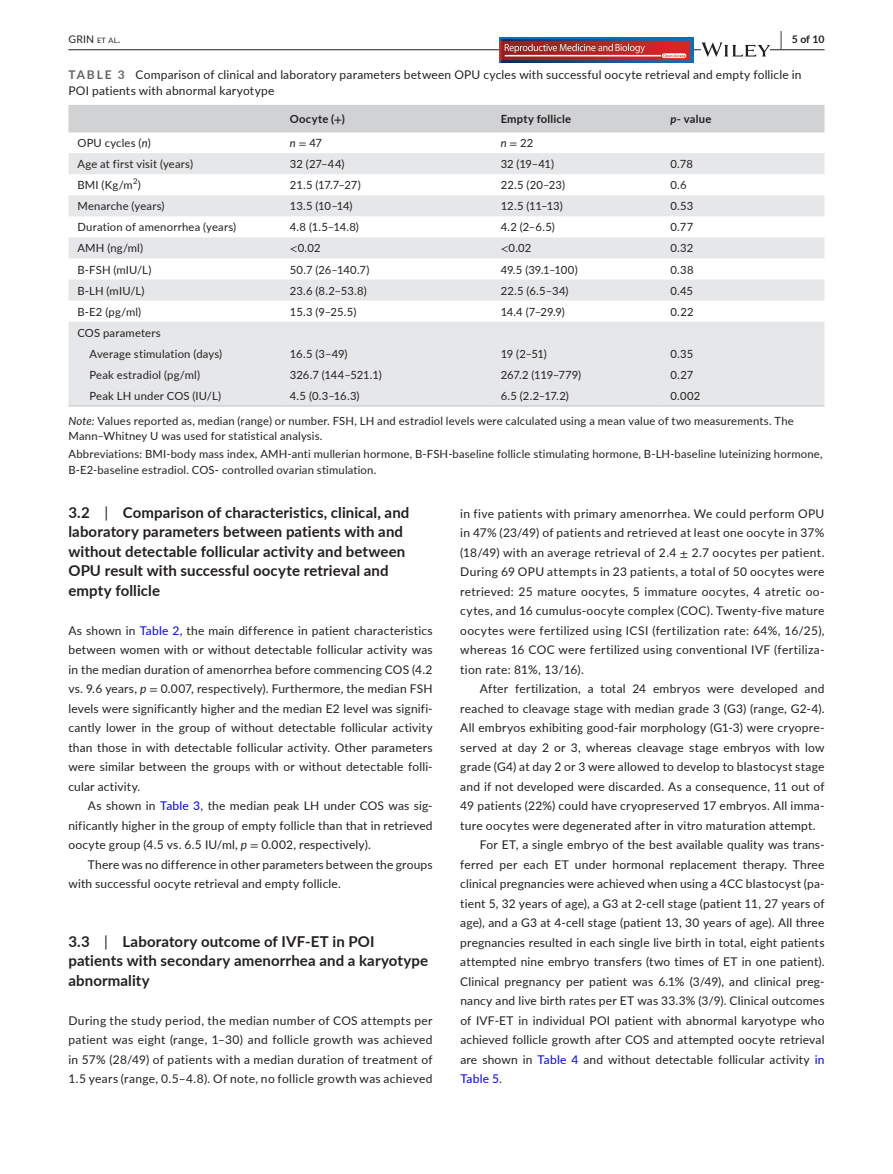
<style>
.page{position:relative;width:893px;height:1174px;background:#fff}
.page>*{position:absolute;margin:0;border:0;box-sizing:border-box;transform-origin:0 0}
.t1{font:700 15px/19.5px "Lato";letter-spacing:.01em;color:#231f20}
.t2{font:12px/19.5px "Lato";letter-spacing:.015em;color:#231f20;text-align:justify}
.t3{font:12px "Lato";letter-spacing:.015em;color:#00f}
.t4{font:11.25px/21px "Lato";letter-spacing:.015em;color:#231f20}
.t5{font:700 11.25px "Lato";letter-spacing:.02em;color:#231f20}
.t6{font:11.25px "Lato";letter-spacing:-.005em;color:#231f20}
.t7{font:11.25px "Lato";letter-spacing:-.015em;color:#231f20}
.t8{font:10.5px "Lato";color:#231f20}
.t9{font:700 10.5px "Lato";color:#231f20}
.t10{font:7.8px "Lato";color:#231f20}
.s1{font-size:7.35px}
.s2{font-size:19.5px}
.s3{font-weight:700;color:#636366}
.s4{font-family:"STIX"}
.s5{font-style:italic}
.s6{font-weight:400}
.s7{color:#00f}
.s8{color:#231f20}
</style>
<div class="page">
<hr style="left:68px;top:49px;width:756px;height:1px;background:#231f20">
<img style="left:499px;top:37px;width:195px;height:25px">
<svg style="left:701px;top:42px;width:69px;height:15px"></svg>
<div style="left:68px;top:105px;width:756px;height:27px;background:#d1d2d4"></div>
<svg style="left:68px;top:153px;width:756px;height:252px;fill:#e6e7e9"></svg>
<hr style="left:68px;top:405px;width:213px;height:2px;background:#d1d2d4">
<hr style="left:281px;top:405px;width:211px;height:2px;background:#d1d2d4">
<hr style="left:492px;top:405px;width:170px;height:2px;background:#d1d2d4">
<hr style="left:662px;top:405px;width:162px;height:2px;background:#d1d2d4">
<p class="t8" style="left:68px;top:31px;width:53px">GRIN <span class="s1">et al</span>.</p>
<p class="t9" style="left:780px;top:31px;width:46px"><span class="s2">|</span> 5 of 10</p>
<p class="t2" style="left:69px;top:66px;width:735px;line-height:16.5px"><span class="s3">TABLE 3</span> Comparison of clinical and laboratory parameters between OPU cycles with successful oocyte retrieval and empty follicle in<br>POI patients with abnormal karyotype</p>
<p class="t5" style="left:290px;top:111px;width:57px">Oocyte (<span class="s4">+</span>)</p>
<p class="t5" style="left:501px;top:111px;width:72px">Empty follicle</p>
<p class="t5" style="left:671px;top:111px;width:42px"><span class="s5">p</span>- value</p>
<p class="t4" style="left:77px;top:132px;width:75px">OPU cycles (<span class="s5">n</span>)</p>
<p class="t4" style="left:290px;top:132px;width:34px"><span class="s5">n</span><span class="s4">=</span>47</p>
<p class="t4" style="left:501px;top:132px;width:34px"><span class="s5">n</span><span class="s4">=</span>22</p>
<p class="t4" style="left:77px;top:153px;width:117px">Age at first visit (years)</p>
<p class="t4" style="left:290px;top:153px;width:56px">32 (27–44)</p>
<p class="t4" style="left:501px;top:153px;width:55px">32 (19–41)</p>
<p class="t4" style="left:671px;top:153px;width:24px">0.78</p>
<p class="t4" style="left:77px;top:174px;width:65px">BMI (Kg/m )</p>
<p class="t10" style="left:133px;top:176px;width:6px">2</p>
<p class="t4" style="left:290px;top:174px;width:72px">21.5 (17.7–27)</p>
<p class="t4" style="left:501px;top:174px;width:66px">22.5 (20–23)</p>
<p class="t4" style="left:670px;top:174px;width:18px">0.6</p>
<p class="t4" style="left:77px;top:195px;width:89px">Menarche (years)</p>
<p class="t4" style="left:290px;top:195px;width:64px">13.5 (10–14)</p>
<p class="t4" style="left:501px;top:195px;width:64px">12.5 (11–13)</p>
<p class="t4" style="left:670px;top:195px;width:24px">0.53</p>
<p class="t4" style="left:77px;top:216px;width:160px">Duration of amenorrhea (years)</p>
<p class="t4" style="left:290px;top:216px;width:71px">4.8 (1.5–14.8)</p>
<p class="t4" style="left:501px;top:216px;width:56px">4.2 (2–6.5)</p>
<p class="t4" style="left:670px;top:216px;width:24px">0.77</p>
<p class="t4" style="left:77px;top:237px;width:67px">AMH (ng/ml)</p>
<p class="t4" style="left:290px;top:237px;width:32px"><span class="s4">&lt;</span>0.02</p>
<p class="t4" style="left:501px;top:237px;width:32px"><span class="s4">&lt;</span>0.02</p>
<p class="t4" style="left:670px;top:237px;width:24px">0.32</p>
<p class="t4" style="left:77px;top:258px;width:75px">B-FSH (mIU/L)</p>
<p class="t4" style="left:290px;top:258px;width:81px">50.7 (26–140.7)</p>
<p class="t4" style="left:501px;top:258px;width:79px">49.5 (39.1–100)</p>
<p class="t4" style="left:670px;top:258px;width:25px">0.38</p>
<p class="t4" style="left:77px;top:279px;width:69px">B-LH (mIU/L)</p>
<p class="t4" style="left:290px;top:279px;width:78px">23.6 (8.2–53.8)</p>
<p class="t4" style="left:501px;top:279px;width:69px">22.5 (6.5–34)</p>
<p class="t4" style="left:670px;top:279px;width:24px">0.45</p>
<p class="t4" style="left:77px;top:301px;width:65px">B-E2 (pg/ml)</p>
<p class="t4" style="left:290px;top:301px;width:68px">15.3 (9–25.5)</p>
<p class="t4" style="left:501px;top:301px;width:66px">14.4 (7–29.9)</p>
<p class="t4" style="left:670px;top:301px;width:25px">0.22</p>
<p class="t4" style="left:89px;top:322px;width:134px;text-indent:-12px">COS parameters<br>Average stimulation (days)</p>
<p class="t4" style="left:290px;top:343px;width:59px">16.5 (3–49)</p>
<p class="t4" style="left:501px;top:343px;width:48px">19 (2–51)</p>
<p class="t4" style="left:670px;top:343px;width:24px">0.35</p>
<p class="t4" style="left:89px;top:364px;width:112px">Peak estradiol (pg/ml)</p>
<p class="t6" style="left:290px;top:367px;width:93px">326.7 (144–521.1)</p>
<p class="t7" style="left:501px;top:367px;width:82px">267.2 (119–779)</p>
<p class="t4" style="left:670px;top:364px;width:24px">0.27</p>
<p class="t4" style="left:89px;top:385px;width:133px">Peak LH under COS (IU/L)</p>
<p class="t4" style="left:290px;top:385px;width:71px">4.5 (0.3–16.3)</p>
<p class="t4" style="left:501px;top:385px;width:70px">6.5 (2.2–17.2)</p>
<p class="t4" style="left:68px;top:383px;width:727px;line-height:24.8px;text-indent:602px">0.002<br><span class="s5">Note:</span> Values reported as, median (range) or number. FSH, LH and estradiol levels were calculated using a mean value of two measurements. The</p>
<p class="t4" style="left:68px;top:427px;width:756px;line-height:18px">Mann–Whitney U was used for statistical analysis.<br>Abbreviations: BMI-body mass index, AMH-anti mullerian hormone, B-FSH-baseline follicle stimulating hormone, B-LH-baseline luteinizing hormone,</p>
<p class="t4" style="left:68px;top:459px;width:309px">B-E2-baseline estradiol. COS- controlled ovarian stimulation.</p>
<p class="t1" style="left:68px;top:502px;width:343px">3.2 <span class="s6">|</span> Comparison of characteristics, clinical, and laboratory parameters between patients with and without detectable follicular activity and between OPU result with successful oocyte retrieval and empty follicle</p>
<p class="t2" style="left:68px;top:620px;width:366px">As shown in <span class="s7">Table 2</span>, the main difference in patient characteristics between women with or without detectable follicular activity was in the median duration of amenorrhea before commencing COS (4.2 vs. 9.6 years, <span class="s5">p</span> <span class="s4">=</span> 0.007, respectively). Furthermore, the median FSH levels were significantly higher and the median E2 level was signifi&shy;cantly lower in the group of without detectable follicular activity than those in with detectable follicular activity. Other parameters were similar between the groups with or without detectable folli&shy;cular activity.</p>
<p class="t2" style="left:68px;top:795px;width:366px;text-indent:19px">As shown in <span class="s7">Table 3</span>, the median peak LH under COS was sig&shy;nificantly higher in the group of empty follicle than that in retrieved oocyte group (4.5 vs. 6.5 IU/ml, <span class="s5">p</span> <span class="s4">=</span> 0.002, respectively).</p>
<p class="t2" style="left:68px;top:854px;width:366px;text-indent:20px">There was no difference in other parameters between the groups with successful oocyte retrieval and empty follicle.</p>
<p class="t1" style="left:68px;top:931px;width:361px">3.3 <span class="s6">|</span> Laboratory outcome of IVF-ET in POI patients with secondary amenorrhea and a karyotype abnormality</p>
<p class="t2" style="left:68px;top:1010px;width:366px">During the study period, the median number of COS attempts per patient was eight (range, 1–30) and follicle growth was achieved in 57% (28/49) of patients with a median duration of treatment of 1.5 years (range, 0.5–4.8). Of note, no follicle growth was achieved</p>
<p class="t2" style="left:460px;top:503px;width:366px">in five patients with primary amenorrhea. We could perform OPU in 47% (23/49) of patients and retrieved at least one oocyte in 37% (18/49) with an average retrieval of 2.4 <span class="s4">±</span> 2.7 oocytes per patient.<br>During 69 OPU attempts in 23 patients, a total of 50 oocytes were retrieved: 25 mature oocytes, 5 immature oocytes, 4 atretic oo&shy;cytes, and 16 cumulus-oocyte complex (COC). Twenty-five mature oocytes were fertilized using ICSI (fertilization rate: 64%, 16/25), whereas 16 COC were fertilized using conventional IVF (fertiliza&shy;tion rate: 81%, 13/16).</p>
<p class="t2" style="left:480px;top:678px;width:346px">After fertilization, a total 24 embryos were developed and</p>
<p class="t2" style="left:460px;top:698px;width:366px">reached to cleavage stage with median grade 3 (G3) (range, G2-4).</p>
<p class="t2" style="left:460px;top:717px;width:366px">All embryos exhibiting good-fair morphology (G1-3) were cryopre-</p>
<p class="t2" style="left:460px;top:737px;width:366px">served at day 2 or 3, whereas cleavage stage embryos with low</p>
<p class="t2" style="left:460px;top:756px;width:366px">grade (G4) at day 2 or 3 were allowed to develop to blastocyst stage</p>
<p class="t2" style="left:460px;top:776px;width:366px">and if not developed were discarded. As a consequence, 11 out of</p>
<p class="t2" style="left:460px;top:795px;width:366px">49 patients (22%) could have cryopreserved 17 embryos. All imma-</p>
<p class="t2" style="left:460px;top:815px;width:357px">ture oocytes were degenerated after in vitro maturation attempt.</p>
<p class="t2" style="left:480px;top:834px;width:346px">For ET, a single embryo of the best available quality was trans-</p>
<p class="t2" style="left:460px;top:854px;width:366px">ferred per each ET under hormonal replacement therapy. Three</p>
<p class="t2" style="left:460px;top:873px;width:366px">clinical pregnancies were achieved when using a 4CC blastocyst (pa-</p>
<p class="t2" style="left:460px;top:893px;width:366px">tient 5, 32 years of age), a G3 at 2-cell stage (patient 11, 27 years of</p>
<p class="t2" style="left:460px;top:912px;width:366px">age), and a G3 at 4-cell stage (patient 13, 30 years of age). All three</p>
<p class="t2" style="left:460px;top:932px;width:366px">pregnancies resulted in each single live birth in total, eight patients</p>
<p class="t2" style="left:460px;top:951px;width:366px">attempted nine embryo transfers (two times of ET in one patient).</p>
<p class="t2" style="left:460px;top:971px;width:366px">Clinical pregnancy per patient was 6.1% (3/49), and clinical preg-</p>
<p class="t2" style="left:460px;top:990px;width:366px">nancy and live birth rates per ET was 33.3% (3/9). Clinical outcomes</p>
<p class="t2" style="left:460px;top:1010px;width:366px">of IVF-ET in individual POI patient with abnormal karyotype who</p>
<p class="t2" style="left:460px;top:1029px;width:366px">achieved follicle growth after COS and attempted oocyte retrieval</p>
<p class="t2" style="left:460px;top:1049px;width:366px">are shown in <span class="s7">Table 4</span> and without detectable follicular activity <span class="s7">in</span></p>
<p class="t3" style="left:460px;top:1070px;width:43px">Table 5<span class="s8">.</span></p>
</div>
